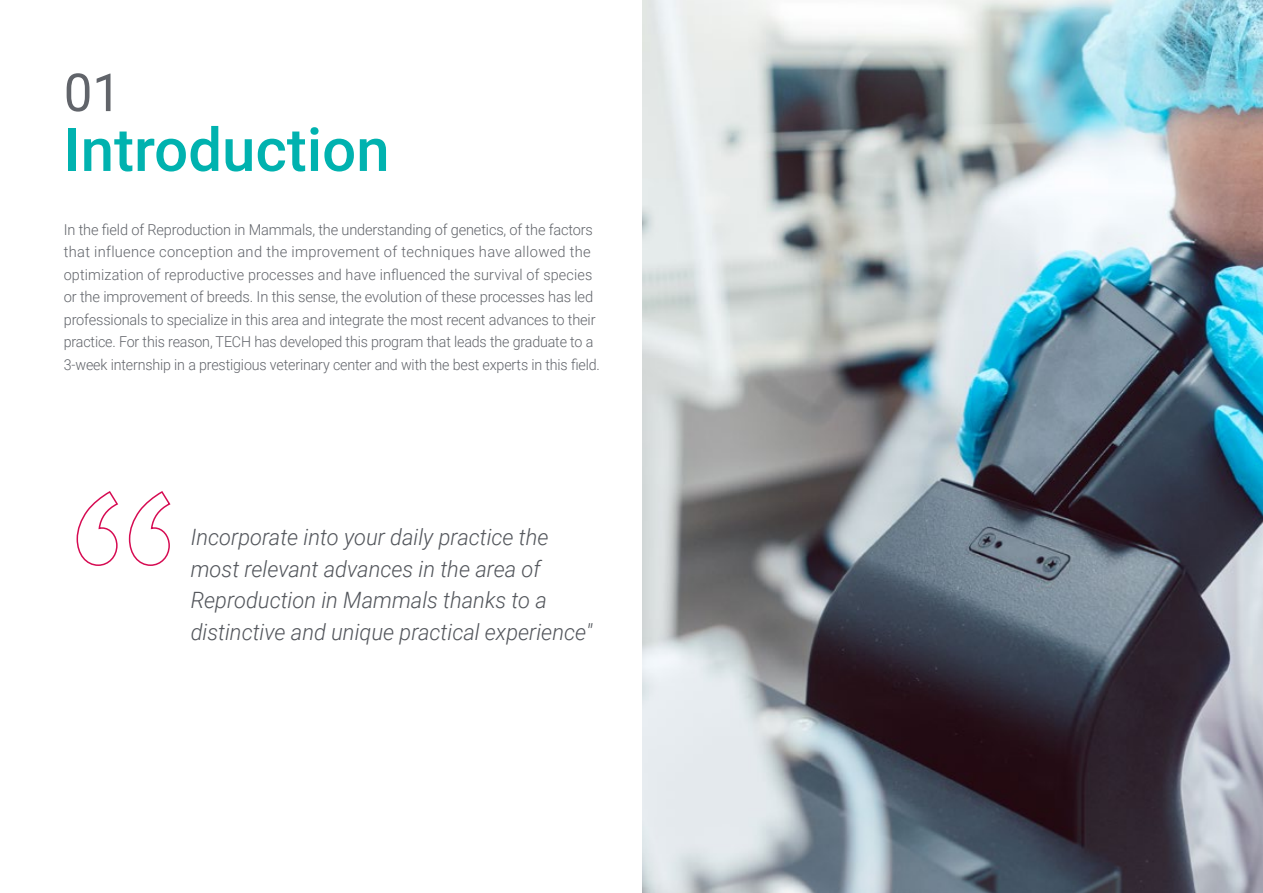
<style>
.page{position:relative;width:1263px;height:893px;background:#fff}
.page>*{position:absolute;margin:0;border:0;box-sizing:border-box;transform-origin:0 0}
.t1{font:500 60px "Roboto";color:#00b2af}
.t2{font:52.5px "Roboto";color:#61646a}
.t3{font:italic 300 22.5px/31.5px "Roboto";color:#52555b}
.t4{font:300 15px/22.5px "Roboto";letter-spacing:-.01em;color:#61646a}
</style>
<div class="page">
<svg style="left:76px;top:491px;width:95px;height:75px"></svg>
<img style="left:642px;top:0;width:621px;height:893px">
<h2 class="t2" style="left:64px;top:56px;width:59px">01</h2>
<h1 class="t1" style="left:64px;top:108px;width:327px">Introduction</h1>
<p class="t4" style="left:64px;top:217px;width:538px">In the field of Reproduction in Mammals, the understanding of genetics, of the factors that influence conception and the improvement of techniques have allowed the optimization of reproductive processes and have influenced the survival of species or the improvement of breeds. In this sense, the evolution of these processes has led professionals to specialize in this area and integrate the most recent advances to their practice. For this reason, TECH has developed this program that leads the graduate to a 3-week internship in a prestigious veterinary center and with the best experts in this field.</p>
<h3 class="t3" style="left:191px;top:521px;width:403px">Incorporate into your daily practice the most relevant advances in the area of Reproduction in Mammals thanks to a distinctive and unique practical experience"</h3>
</div>
